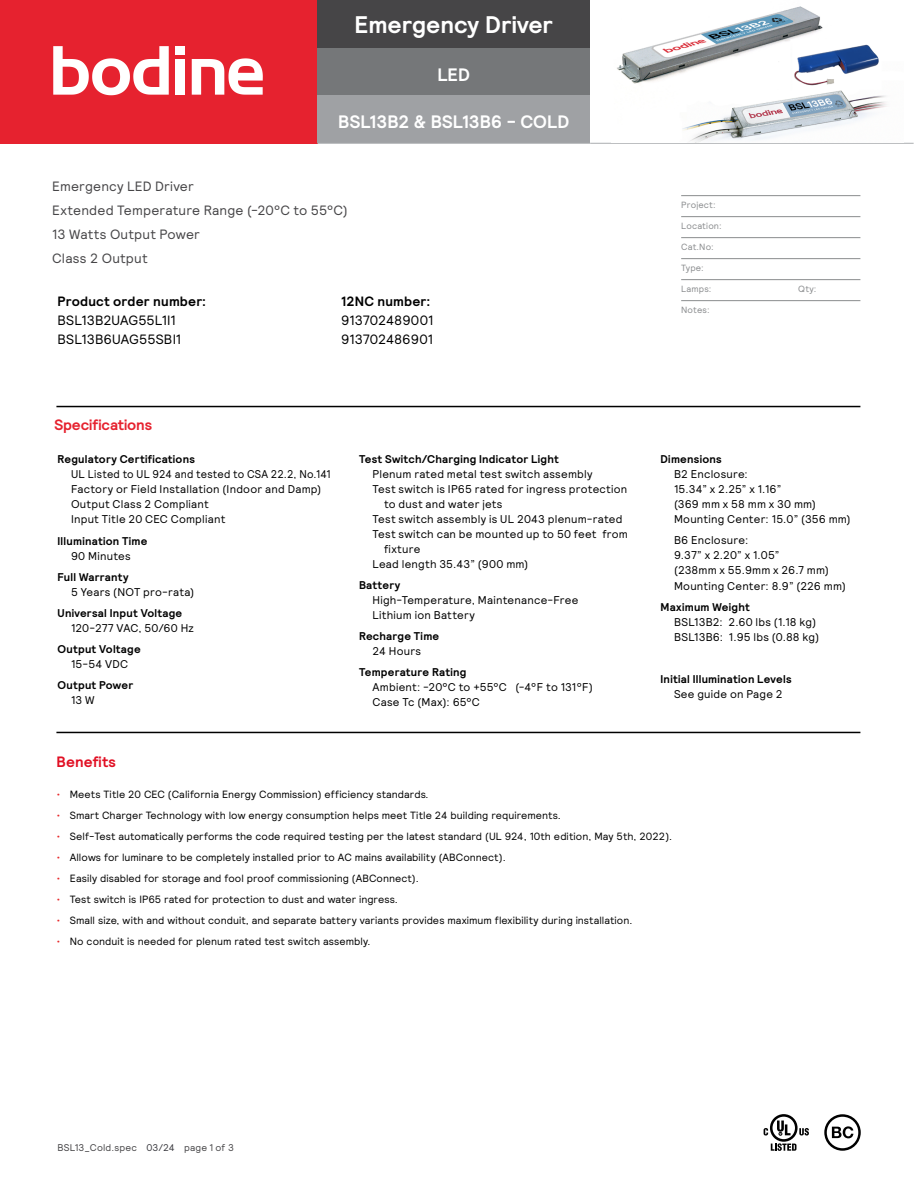
<style>
.page{position:relative;width:918px;height:1188px;background:#fff}
.page>*{position:absolute;margin:0;border:0;box-sizing:border-box;transform-origin:0 0}
.t1{font:700 24px "Signify Relative";color:#fff}
.t2{font:700 18px "Signify Relative";color:#fff}
.t3{font:700 15px "Signify Relative";color:#e6222f}
.t4{font:700 15px "Signify Relative";letter-spacing:.01em;color:#e10f23}
.t5{font:13.5px/24px "Signify Relative";letter-spacing:.01em;color:#464547}
.t6{font:13.5px/18.8px "Signify Relative";color:#000}
.t7{font:700 13.5px "Signify Relative";letter-spacing:.01em;color:#000}
.t8{font:11.25px/15px "Signify Relative";letter-spacing:.02em;color:#000}
.t9{font:700 11.25px "Signify Relative";letter-spacing:.02em;color:#000}
.t10{font:10.5px "Signify Relative";letter-spacing:.005em;color:#000}
.t11{font:9.75px "Signify Relative";letter-spacing:.015em;color:#464547}
.t12{font:9px "Signify Relative";letter-spacing:.02em;color:#8a8c8e}
.s1{color:#e82c2e}
.s2{color:#3c3c41}
</style>
<div class="page">
<div style="left:0;top:0;width:317px;height:143px;background:#e6222f"></div>
<div style="left:317px;top:0;width:273px;height:48px;background:#464547"></div>
<div style="left:317px;top:48px;width:273px;height:48px;background:#757779"></div>
<div style="left:317px;top:96px;width:273px;height:47px;background:#9fa1a4"></div>
<hr style="left:317px;top:143px;width:273px;height:1px;background:#abadb0">
<hr style="left:0;top:143px;width:317px;height:1px;background:#e6222f">
<hr style="left:590px;top:143px;width:324px;height:1px;background:#abadb0">
<div style="left:175px;top:46px;width:10px;height:9px;background:#fff"></div>
<div style="left:175px;top:59px;width:10px;height:36px;background:#fff"></div>
<svg style="left:192px;top:58px;width:71px;height:37px"></svg>
<svg style="left:53px;top:46px;width:116px;height:49px"></svg>
<img style="left:617px;top:6px;width:270px;height:137px">
<div style="left:824px;top:1114px;width:37px;height:37px;border:2px solid #000;border-radius:50%"></div>
<svg style="left:832px;top:1126px;width:21px;height:12px"></svg>
<svg style="left:771px;top:1143px;width:25px;height:8px"></svg>
<svg style="left:799px;top:1128px;width:10px;height:8px"></svg>
<svg style="left:770px;top:1114px;width:28px;height:28px"></svg>
<svg style="left:773px;top:1117px;width:22px;height:22px"></svg>
<svg style="left:777px;top:1121px;width:14px;height:14px"></svg>
<svg style="left:764px;top:1128px;width:4px;height:8px"></svg>
<hr style="left:681px;top:195px;width:179px;height:1px;background:#8a8c8e">
<hr style="left:681px;top:216px;width:179px;height:1px;background:#8a8c8e">
<hr style="left:681px;top:237px;width:179px;height:1px;background:#8a8c8e">
<hr style="left:681px;top:258px;width:179px;height:1px;background:#8a8c8e">
<hr style="left:681px;top:279px;width:179px;height:1px;background:#8a8c8e">
<hr style="left:681px;top:300px;width:179px;height:1px;background:#8a8c8e">
<hr style="left:56px;top:406px;width:804px;height:1px;background:#000">
<hr style="left:56px;top:732px;width:804px;height:1px;background:#000">
<h1 class="t1" style="left:354px;top:9px;width:200px">Emergency Driver</h1>
<h2 class="t2" style="left:437px;top:63px;width:34px">LED</h2>
<h2 class="t2" style="left:338px;top:110px;width:232px">BSL13B2 &amp; BSL13B6 - COLD</h2>
<p class="t5" style="left:52px;top:173px;width:297px">Emergency LED Driver<br>Extended Temperature Range (-20°C to 55°C)<br>13 Watts Output Power<br>Class 2 Output</p>
<p class="t7" style="left:58px;top:293px;width:150px">Product order number:</p>
<p class="t6" style="left:58px;top:310px;width:125px">BSL13B2UAG55L1I1<br>BSL13B6UAG55SBI1</p>
<p class="t7" style="left:341px;top:293px;width:91px">12NC number:</p>
<p class="t6" style="left:341px;top:310px;width:94px">913702489001<br>913702486901</p>
<h3 class="t3" style="left:54px;top:415px;width:99px">Specifications</h3>
<p class="t9" style="left:58px;top:452px;width:139px">Regulatory Certifications</p>
<p class="t8" style="left:71px;top:466px;width:261px">UL Listed to UL 924 and tested to CSA 22.2, No.141<br>Factory or Field Installation (Indoor and Damp)<br>Output Class 2 Compliant<br>Input Title 20 CEC Compliant</p>
<p class="t9" style="left:58px;top:533px;width:91px">Illumination Time</p>
<p class="t8" style="left:71px;top:548px;width:61px">90 Minutes</p>
<p class="t9" style="left:58px;top:569px;width:72px">Full Warranty</p>
<p class="t8" style="left:71px;top:584px;width:125px">5 Years (NOT pro-rata)</p>
<p class="t9" style="left:58px;top:605px;width:126px">Universal Input Voltage</p>
<p class="t8" style="left:71px;top:620px;width:124px">120-277 VAC, 50/60 Hz</p>
<p class="t9" style="left:58px;top:641px;width:85px">Output Voltage</p>
<p class="t8" style="left:71px;top:656px;width:59px">15-54 VDC</p>
<p class="t9" style="left:58px;top:677px;width:77px">Output Power</p>
<p class="t8" style="left:71px;top:692px;width:25px">13 W</p>
<p class="t9" style="left:359px;top:452px;width:201px">Test Switch/Charging Indicator Light</p>
<p class="t8" style="left:373px;top:466px;width:222px">Plenum rated metal test switch assembly</p>
<p class="t8" style="left:373px;top:481px;width:256px">Test switch is IP65 rated for ingress protection</p>
<p class="t8" style="left:384px;top:496px;width:120px">to dust and water jets</p>
<p class="t8" style="left:373px;top:511px;width:252px">Test switch assembly is UL 2043 plenum-rated</p>
<p class="t8" style="left:373px;top:526px;width:257px">Test switch can be mounted up to 50 feet from</p>
<p class="t8" style="left:384px;top:541px;width:38px">fixture</p>
<p class="t8" style="left:373px;top:556px;width:157px">Lead length 35.43” (900 mm)</p>
<p class="t9" style="left:359px;top:578px;width:43px">Battery</p>
<p class="t8" style="left:373px;top:592px;width:208px">High-Temperature, Maintenance-Free<br>Lithium ion Battery</p>
<p class="t9" style="left:359px;top:629px;width:82px">Recharge Time</p>
<p class="t8" style="left:373px;top:643px;width:50px">24 Hours</p>
<p class="t9" style="left:359px;top:665px;width:109px">Temperature Rating</p>
<p class="t8" style="left:373px;top:679px;width:222px">Ambient: -20°C to +55°C (-4°F to 131°F)<br>Case Tc (Max): 65°C</p>
<p class="t12" style="left:681px;top:199px;width:36px">Project:</p>
<p class="t12" style="left:681px;top:220px;width:42px">Location:</p>
<p class="t12" style="left:681px;top:241px;width:34px">Cat.No:</p>
<p class="t12" style="left:681px;top:262px;width:24px">Type:</p>
<p class="t12" style="left:681px;top:283px;width:32px">Lamps:</p>
<p class="t12" style="left:798px;top:283px;width:20px">Qty:</p>
<p class="t12" style="left:681px;top:304px;width:30px">Notes:</p>
<p class="t9" style="left:661px;top:452px;width:63px">Dimensions</p>
<p class="t8" style="left:674px;top:466px;width:178px">B2 Enclosure:<br>15.34” x 2.25” x 1.16”<br>(369 mm x 58 mm x 30 mm)<br>Mounting Center: 15.0” (356 mm)</p>
<p class="t8" style="left:674px;top:532px;width:173px">B6 Enclosure:<br>9.37” x 2.20” x 1.05”<br>(238mm x 55.9mm x 26.7 mm)<br>Mounting Center: 8.9” (226 mm)</p>
<p class="t9" style="left:661px;top:599px;width:91px">Maximum Weight</p>
<p class="t8" style="left:674px;top:614px;width:147px">BSL13B2: 2.60 lbs (1.18 kg)<br>BSL13B6: 1.95 lbs (0.88 kg)</p>
<p class="t9" style="left:661px;top:671px;width:133px">Initial Illumination Levels</p>
<p class="t8" style="left:674px;top:686px;width:110px">See guide on Page 2</p>
<h3 class="t4" style="left:56px;top:752px;width:61px">Benefits</h3>
<p class="t10" style="left:56px;top:788px;width:374px"><span class="s1">•</span> Meets Title 20 CEC (California Energy Commission) efficiency standards.</p>
<p class="t10" style="left:56px;top:809px;width:506px"><span class="s1">•</span> Smart Charger Technology with low energy consumption helps meet Title 24 building requirements.</p>
<p class="t10" style="left:56px;top:830px;width:617px"><span class="s1">•</span> Self-Test automatically performs the code required testing per the latest standard (UL 924, 10th edition, May 5th, 2022).</p>
<p class="t10" style="left:56px;top:851px;width:451px"><span class="s1">•</span> Allows for luminare to be completely installed prior to AC mains availability (ABConnect).</p>
<p class="t10" style="left:56px;top:872px;width:364px"><span class="s1">•</span> Easily disabled for storage and fool proof commissioning (ABConnect).</p>
<p class="t10" style="left:56px;top:893px;width:343px"><span class="s1">•</span> Test switch is IP65 rated for protection to dust and water ingress.</p>
<p class="t10" style="left:56px;top:914px;width:578px"><span class="s1">•</span> Small size, with and without conduit, and separate battery variants provides maximum flexibility during installation.</p>
<p class="t10" style="left:56px;top:935px;width:316px"><span class="s1">•</span> No conduit is needed for plenum rated test switch assembly.</p>
<p class="t11" style="left:57px;top:1141px;width:178px">BSL13_Cold.spec <span class="s2">03/24</span> page 1 of 3</p>
</div>
